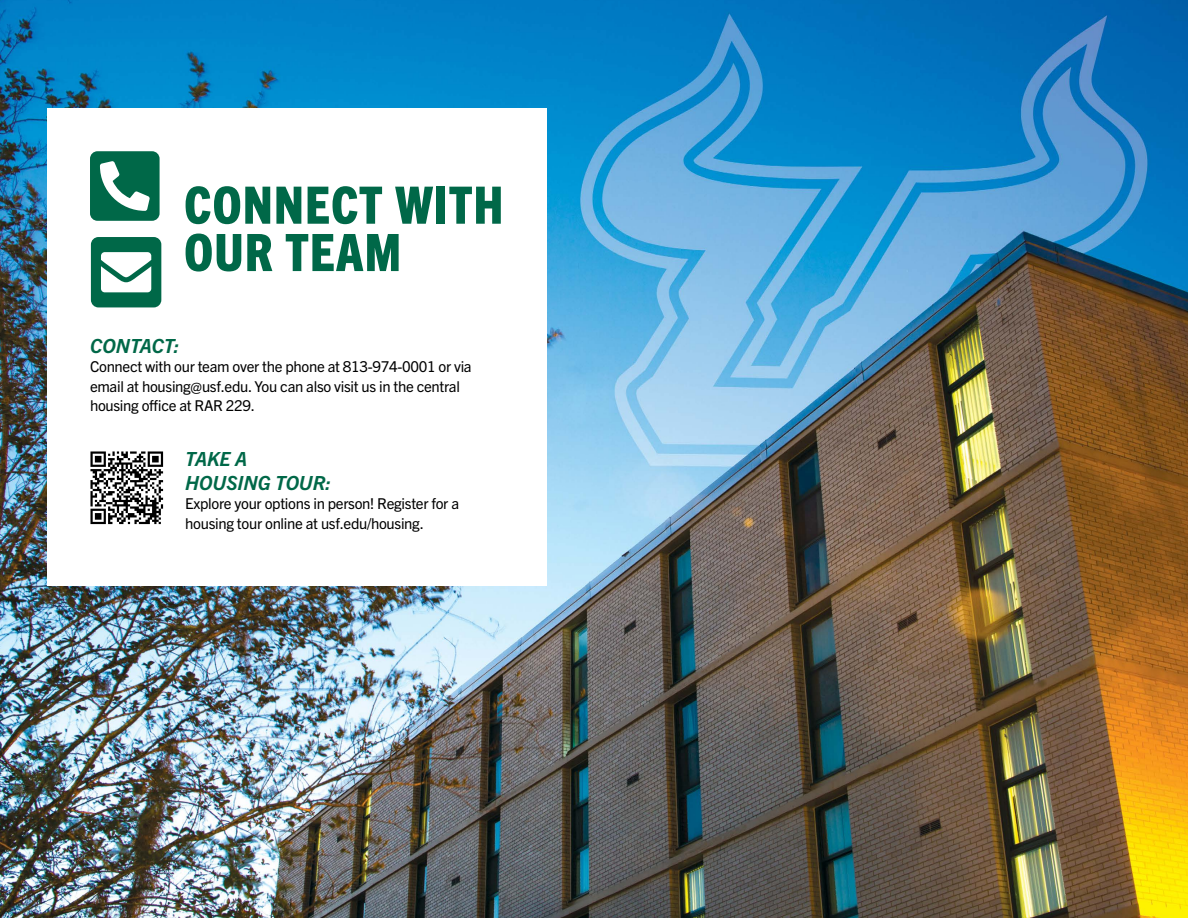
<style>
.page{position:relative;width:1188px;height:918px;background:#fff}
.page>*{position:absolute;margin:0;border:0;box-sizing:border-box;transform-origin:0 0}
.t1{font:800 condensed 51.6px/47.4px "Trade Gothic Next LT Pro";letter-spacing:.02em;color:#006848}
.t2{font:italic 700 19.5px/24px "Trade Gothic Next LT Pro";color:#006848}
.t3{font:15px/19.5px "Trade Gothic Next LT Pro";letter-spacing:-.02em;color:#000}
</style>
<div class="page">
<img style="left:0;top:0;width:1188px;height:918px">
<div style="left:47px;top:108px;width:500px;height:477px;background:#fff"></div>
<img style="left:90px;top:451px;width:74px;height:74px">
<svg style="left:90px;top:151px;width:70px;height:70px"></svg>
<svg style="left:91px;top:237px;width:70px;height:70px"></svg>
<h1 class="t1" style="left:184px;top:178px;width:321px">CONNECT WITH<br>OUR TEAM</h1>
<h2 class="t2" style="left:90px;top:332px;width:91px">CONTACT:</h2>
<p class="t3" style="left:90px;top:356px;width:383px">Connect with our team over the phone at 813-974-0001 or via email at housing@usf.edu. You can also visit us in the central housing office at RAR 229.</p>
<h2 class="t2" style="left:185px;top:445px;width:147px">TAKE A<br>HOUSING TOUR:</h2>
<p class="t3" style="left:185px;top:493px;width:275px">Explore your options in person! Register for a housing tour online at usf.edu/housing.</p>
</div>
